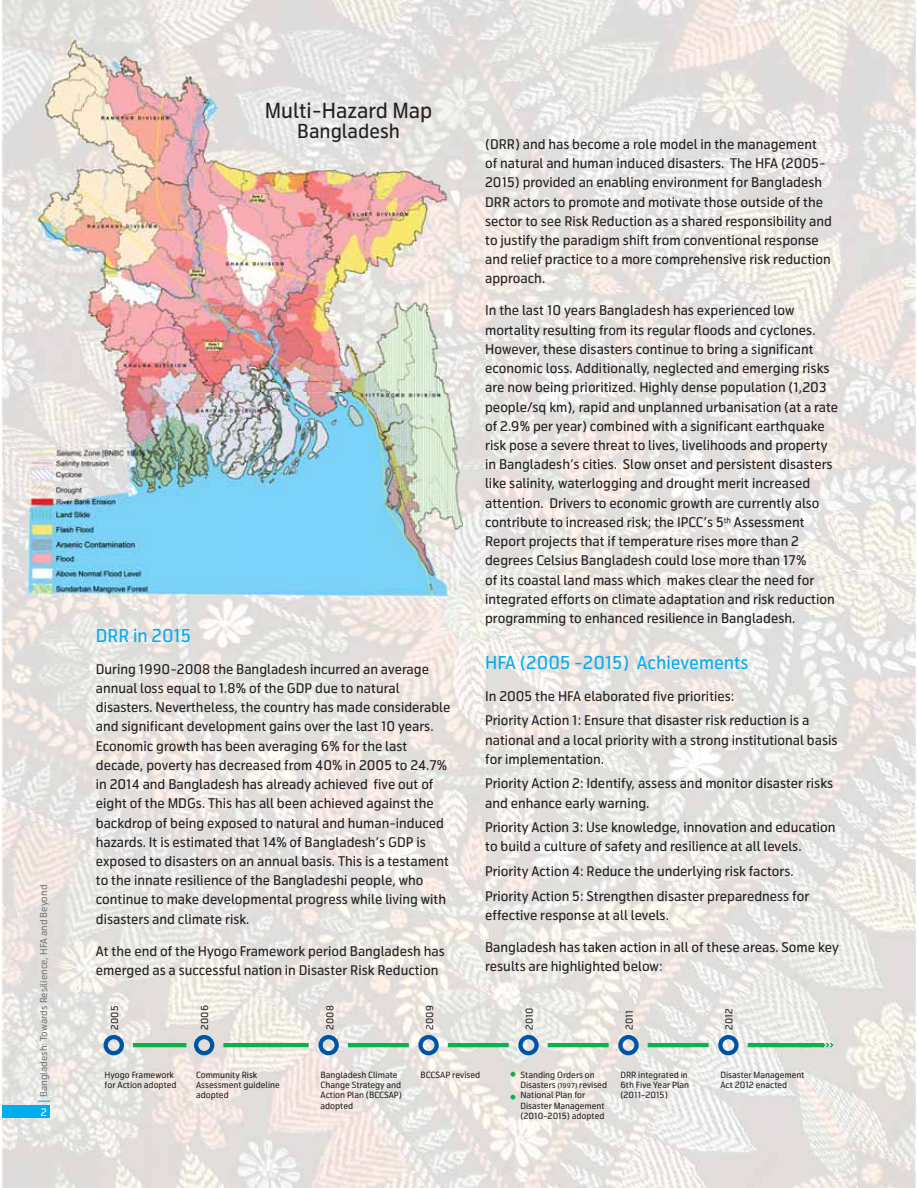
<style>
.page{position:relative;width:918px;height:1188px;background:#fff}
.page>*{position:absolute;margin:0;border:0;box-sizing:border-box;transform-origin:0 0}
.t1{font:20.7px "Telenor";color:#231f20}
.t2{font:19.2px "Telenor";color:#231f20}
.t3{font:17.7px "Telenor";color:#00aeef}
.t4{font:13.35px/19.2px "Telenor";color:#231f20}
.t5{font:10.35px "Telenor";color:#fff}
.t6{font:9.6px "Telenor";color:#77787b}
.t7{font:9.6px "Telenor";color:#231f20}
.t8{font:8.55px/10.4px "Telenor";color:#231f20}
.s1{font-size:6.75px}
</style>
<div class="page">
<img style="left:2px;top:569px;width:914px;height:619px">
<img style="left:2px;top:0;width:49px;height:569px">
<img style="left:51px;top:0;width:865px;height:50px">
<img style="left:462px;top:50px;width:454px;height:519px">
<svg style="left:38px;top:1101px;width:12px;height:1px"></svg>
<div style="left:2px;top:1105px;width:48px;height:13px;background:#00aeef"></div>
<img style="left:29px;top:36px;width:433px;height:560px">
<div style="left:194px;top:1035px;width:20px;height:20px;border:4px solid #0054a6;border-radius:50%"></div>
<hr style="left:223px;top:1043px;width:86px;height:4px;background:#0cb14b">
<div style="left:318px;top:1035px;width:21px;height:20px;border:4px solid #0054a6;border-radius:50%"></div>
<hr style="left:348px;top:1043px;width:61px;height:4px;background:#0cb14b">
<div style="left:104px;top:1035px;width:20px;height:20px;border:4px solid #0054a6;border-radius:50%"></div>
<hr style="left:133px;top:1043px;width:53px;height:4px;background:#0cb14b">
<div style="left:418px;top:1035px;width:21px;height:20px;border:4px solid #0054a6;border-radius:50%"></div>
<hr style="left:448px;top:1043px;width:61px;height:4px;background:#0cb14b">
<div style="left:518px;top:1035px;width:21px;height:20px;border:4px solid #0054a6;border-radius:50%"></div>
<svg style="left:511px;top:1072px;width:4px;height:5px"></svg>
<svg style="left:511px;top:1095px;width:4px;height:5px"></svg>
<hr style="left:548px;top:1043px;width:61px;height:4px;background:#0cb14b">
<div style="left:618px;top:1035px;width:21px;height:20px;border:4px solid #0054a6;border-radius:50%"></div>
<hr style="left:648px;top:1043px;width:61px;height:4px;background:#0cb14b">
<div style="left:718px;top:1035px;width:21px;height:20px;border:4px solid #0054a6;border-radius:50%"></div>
<hr style="left:748px;top:1043px;width:76px;height:4px;background:#0cb14b">
<svg style="left:823px;top:1043px;width:10px;height:4px"></svg>
<p class="t6" style="left:40px;top:1097px;width:214px;rotate:-90deg">Bangladesh: Towards Resilience, HFA and Beyond</p>
<p class="t5" style="left:41px;top:1108px;width:8px">2</p>
<h1 class="t1" style="left:265px;top:103px;width:169px">Multi-Hazard Map</h1>
<h2 class="t2" style="left:297px;top:125px;width:104px">Bangladesh</h2>
<p class="t4" style="left:485px;top:136px;width:348px">(DRR) and has become a role model in the management of natural and human induced disasters. The HFA (2005- 2015) provided an enabling environment for Bangladesh DRR actors to promote and motivate those outside of the sector to see Risk Reduction as a shared responsibility and to justify the paradigm shift from conventional response and relief practice to a more comprehensive risk reduction approach.</p>
<p class="t4" style="left:485px;top:302px;width:355px">In the last 10 years Bangladesh has experienced low mortality resulting from its regular floods and cyclones.<br>However, these disasters continue to bring a significant economic loss. Additionally, neglected and emerging risks are now being prioritized. Highly dense population (1,203 people/sq km), rapid and unplanned urbanisation (at a rate of 2.9% per year) combined with a significant earthquake risk pose a severe threat to lives, livelihoods and property in Bangladesh’s cities. Slow onset and persistent disasters like salinity, waterlogging and drought merit increased attention. Drivers to economic growth are currently also contribute to increased risk; the IPCC’s 5<sup>th</sup> Assessment Report projects that if temperature rises more than 2 degrees Celsius Bangladesh could lose more than 17%<br>of its coastal land mass which makes clear the need for integrated efforts on climate adaptation and risk reduction programming to enhanced resilience in Bangladesh.</p>
<h3 class="t3" style="left:485px;top:656px;width:265px">HFA (2005 -2015) Achievements</h3>
<p class="t4" style="left:485px;top:685px;width:326px;line-height:24.6px">In 2005 the HFA elaborated five priorities:<br>Priority Action 1: Ensure that disaster risk reduction is a</p>
<p class="t4" style="left:485px;top:731px;width:354px">national and a local priority with a strong institutional basis for implementation.</p>
<p class="t4" style="left:485px;top:775px;width:350px">Priority Action 2: Identify, assess and monitor disaster risks and enhance early warning.</p>
<p class="t4" style="left:485px;top:819px;width:352px">Priority Action 3: Use knowledge, innovation and education to build a culture of safety and resilience at all levels.</p>
<p class="t4" style="left:485px;top:860px;width:326px;line-height:24.6px">Priority Action 4: Reduce the underlying risk factors.<br>Priority Action 5: Strengthen disaster preparedness for</p>
<p class="t4" style="left:485px;top:906px;width:185px">effective response at all levels.</p>
<p class="t4" style="left:485px;top:938px;width:355px">Bangladesh has taken action in all of these areas. Some key results are highlighted below:</p>
<h3 class="t3" style="left:96px;top:629px;width:97px">DRR in 2015</h3>
<p class="t4" style="left:96px;top:661px;width:356px">During 1990-2008 the Bangladesh incurred an average annual loss equal to 1.8% of the GDP due to natural disasters. Nevertheless, the country has made considerable and significant development gains over the last 10 years.<br>Economic growth has been averaging 6% for the last decade, poverty has decreased from 40% in 2005 to 24.7% in 2014 and Bangladesh has already achieved five out of eight of the MDGs. This has all been achieved against the backdrop of being exposed to natural and human-induced hazards. It is estimated that 14% of Bangladesh’s GDP is exposed to disasters on an annual basis. This is a testament to the innate resilience of the Bangladeshi people, who continue to make developmental progress while living with disasters and climate risk.</p>
<p class="t4" style="left:96px;top:942px;width:350px">At the end of the Hyogo Framework period Bangladesh has emerged as a successful nation in Disaster Risk Reduction</p>
<p class="t7" style="left:111px;top:1029px;width:25px;rotate:-90deg">2005</p>
<p class="t7" style="left:201px;top:1029px;width:26px;rotate:-90deg">2006</p>
<p class="t7" style="left:327px;top:1029px;width:26px;rotate:-90deg">2008</p>
<p class="t7" style="left:426px;top:1029px;width:26px;rotate:-90deg">2009</p>
<p class="t7" style="left:526px;top:1029px;width:24px;rotate:-90deg">2010</p>
<p class="t7" style="left:626px;top:1029px;width:21px;rotate:-90deg">2011</p>
<p class="t7" style="left:726px;top:1029px;width:23px;rotate:-90deg">2012</p>
<p class="t8" style="left:105px;top:1070px;width:74px">Hyogo Framework for Action adopted</p>
<p class="t8" style="left:196px;top:1070px;width:85px">Community Risk<br>Assessment guideline adopted</p>
<p class="t8" style="left:321px;top:1070px;width:83px">Bangladesh Climate<br>Change Strategy and<br>Action Plan (BCCSAP) adopted</p>
<p class="t8" style="left:421px;top:1070px;width:61px">BCCSAP revised</p>
<p class="t8" style="left:520px;top:1070px;width:88px">Standing Orders on<br>Disasters <span class="s1">(1997)</span> revised<br>National Plan for<br>Disaster Management (2010-2015) adopted</p>
<p class="t8" style="left:620px;top:1070px;width:70px">DRR integrated in<br>6th Five Year Plan (2011-2015)</p>
<p class="t8" style="left:720px;top:1070px;width:86px">Disaster Management<br>Act 2012 enacted</p>
</div>
